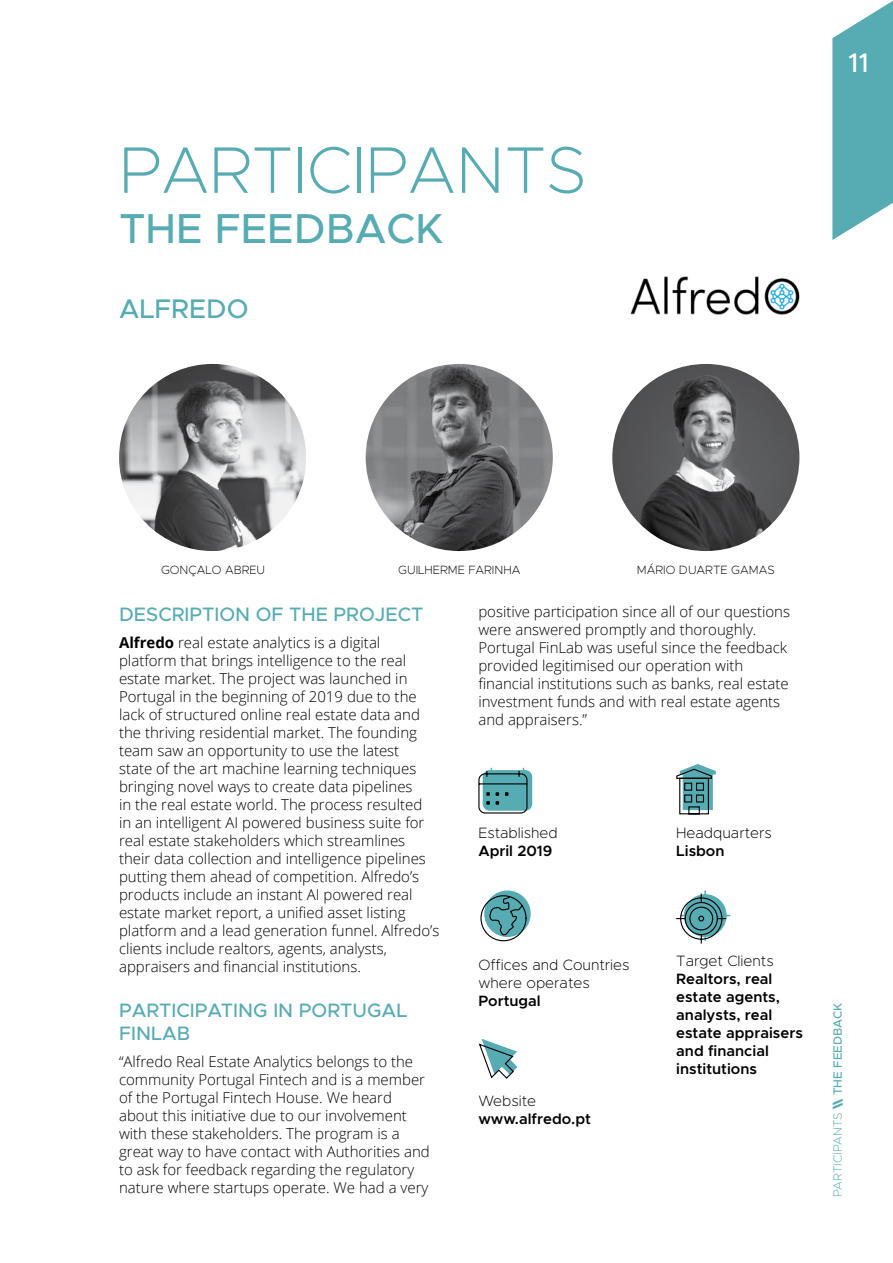
<style>
.page{position:relative;width:893px;height:1263px;background:#fff}
.page>*{position:absolute;margin:0;border:0;box-sizing:border-box;transform-origin:0 0}
.t1{font:200 66px "Metropolis";color:#57abb2}
.t2{font:500 42px "Metropolis";color:#57abb2}
.t3{font:500 27px "Metropolis";color:#57abb2}
.t4{font:500 27px "Metropolis";color:#fff}
.t5{font:500 19.5px/23.4px "Metropolis";color:#57abb2}
.t6{font:300 15px/18px "Open Sans";color:#000}
.t7{font:600 15px/18px "Metropolis";color:#000}
.t8{font:200 15px/18px "Metropolis";color:#000}
.t9{font:200 12px "Metropolis";color:#000}
.t10{font:200 12px "Metropolis";color:#57abb2}
.s1{font-weight:700}
.s2{font-weight:900}
.s3{font-weight:500}
</style>
<div class="page">
<hr style="left:0;top:0;width:1px;height:1263px;background:#57abb2">
<svg style="left:832px;top:1px;width:61px;height:239px"></svg>
<img style="left:119px;top:364px;width:187px;height:187px;border-radius:94px">
<img style="left:366px;top:364px;width:187px;height:187px;border-radius:94px">
<img style="left:612px;top:364px;width:187px;height:187px;border-radius:94px">
<svg style="left:478px;top:767px;width:55px;height:47px;background:#6da6ab"></svg>
<svg style="left:676px;top:764px;width:40px;height:51px"></svg>
<svg style="left:480px;top:890px;width:51px;height:52px"></svg>
<svg style="left:676px;top:890px;width:55px;height:54px"></svg>
<svg style="left:478px;top:1039px;width:40px;height:40px"></svg>
<img style="left:630px;top:276px;width:170px;height:39px">
<h1 class="t1" style="left:119px;top:129px;width:469px">PARTICIPANTS</h1>
<h2 class="t2" style="left:119px;top:202px;width:326px">THE FEEDBACK</h2>
<h3 class="t3" style="left:119px;top:292px;width:131px">ALFREDO</h3>
<h3 class="t4" style="left:849px;top:46px;width:22px">11</h3>
<p class="t9" style="left:161px;top:562px;width:106px">GONÇALO ABREU</p>
<p class="t9" style="left:398px;top:562px;width:124px">GUILHERME FARINHA</p>
<p class="t9" style="left:637px;top:562px;width:139px">MÁRIO DUARTE GAMAS</p>
<h3 class="t5" style="left:119px;top:603px;width:306px">DESCRIPTION OF THE PROJECT</h3>
<p class="t6" style="left:119px;top:633px;width:322px"><span class="s1">Alfredo</span> real estate analytics is a digital platform that brings intelligence to the real estate market. The project was launched in Portugal in the beginning of 2019 due to the lack of structured online real estate data and the thriving residential market. The founding team saw an opportunity to use the latest<br>state of the art machine learning techniques bringing novel ways to create data pipelines<br>in the real estate world. The process resulted<br>in an intelligent AI powered business suite for real estate stakeholders which streamlines their data collection and intelligence pipelines putting them ahead of competition. Alfredo’s products include an instant AI powered real estate market report, a unified asset listing platform and a lead generation funnel. Alfredo’s clients include realtors, agents, analysts, appraisers and financial institutions.</p>
<h3 class="t5" style="left:119px;top:998px;width:290px">PARTICIPATING IN PORTUGAL<br>FINLAB</h3>
<p class="t6" style="left:119px;top:1052px;width:312px">“Alfredo Real Estate Analytics belongs to the community Portugal Fintech and is a member of the Portugal Fintech House. We heard about this initiative due to our involvement with these stakeholders. The program is a great way to have contact with Authorities and to ask for feedback regarding the regulatory nature where startups operate. We had a very</p>
<p class="t6" style="left:478px;top:603px;width:313px">positive participation since all of our questions were answered promptly and thoroughly.<br>Portugal FinLab was useful since the feedback provided legitimised our operation with financial institutions such as banks, real estate investment funds and with real estate agents and appraisers.”</p>
<p class="t8" style="left:478px;top:824px;width:81px">Established</p>
<p class="t7" style="left:478px;top:842px;width:76px">April 2019</p>
<p class="t8" style="left:478px;top:956px;width:153px">Offices and Countries where operates</p>
<p class="t7" style="left:478px;top:992px;width:64px">Portugal</p>
<p class="t8" style="left:478px;top:1091px;width:59px">Website</p>
<p class="t7" style="left:478px;top:1109px;width:114px">www.alfredo.pt</p>
<p class="t8" style="left:676px;top:824px;width:97px">Headquarters</p>
<p class="t7" style="left:676px;top:842px;width:50px">Lisbon</p>
<p class="t8" style="left:676px;top:952px;width:99px">Target Clients</p>
<p class="t7" style="left:676px;top:970px;width:128px">Realtors, real estate agents, analysts, real estate appraisers and financial institutions</p>
<p class="t10" style="left:830px;top:1197px;width:196px;rotate:-90deg">PARTICIPANTS <span class="s2">\\</span> <span class="s3">THE FEEDBACK</span></p>
</div>
